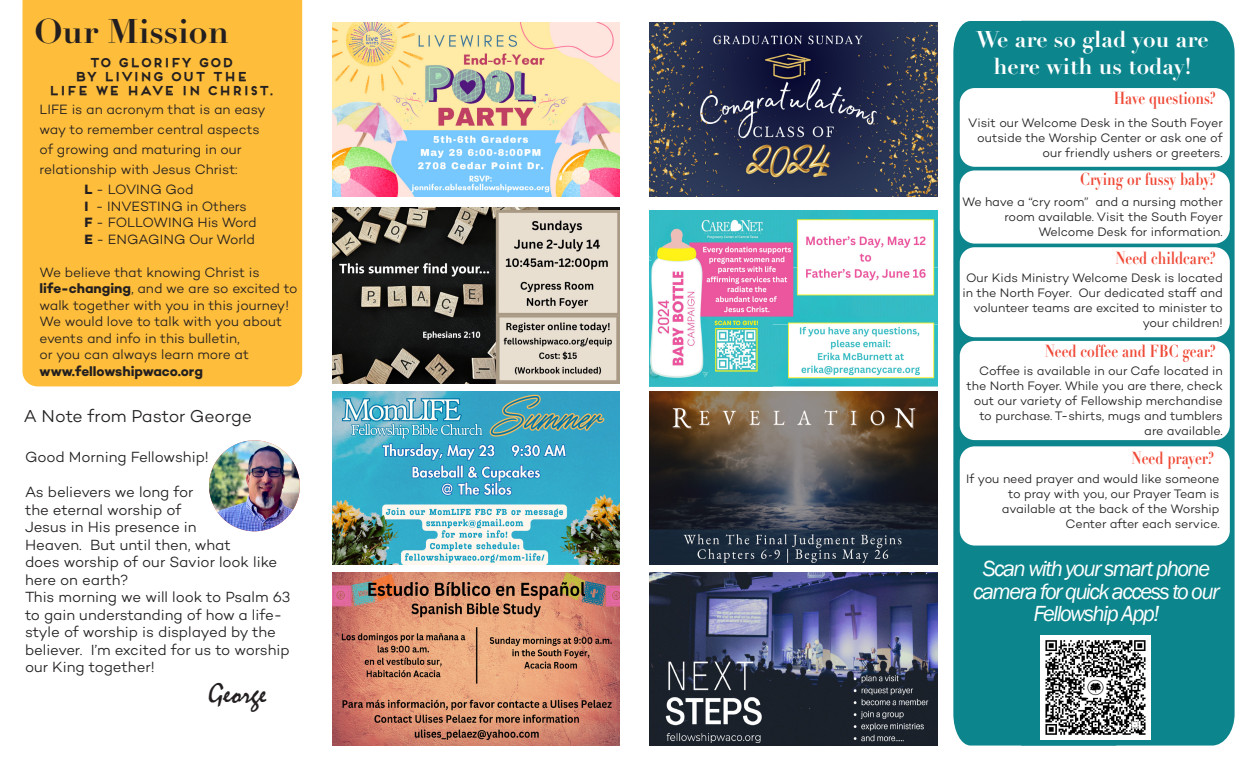
<style>
.page{position:relative;width:1260px;height:765px;background:#fff}
.page>*{position:absolute;margin:0;border:0;box-sizing:border-box;transform-origin:0 0}
.t1{font:700 33.75px "Didot LT Std";color:#231f20}
.t2{font:30px "Mistral";color:#231f20}
.t3{font:italic 22.5px/22.5px "Franklin Gothic";letter-spacing:-.07em;color:#fff;text-align:center}
.t4{font:700 22.5px/26.2px "Didot LT Std";color:#fff;text-align:center}
.t5{font:17.5px "Campton Light DEMO";letter-spacing:-.01em;color:#231f20}
.t6{font:700 17.25px "Didot LT Std";color:#ef4835;scale:.8 1}
.t7{font:15px/17.5px "Campton Light DEMO";letter-spacing:-.005em;color:#231f20}
.t8{font:13.75px/20px "Campton Light DEMO";letter-spacing:-.005em;color:#231f20}
.t9{font:13.75px "Campton Bold DEMO";letter-spacing:-.005em;color:#231f20}
.t10{font:12.5px/15px "Campton Light DEMO";letter-spacing:-.005em;color:#231f20;text-align:right}
.t11{font:700 12.5px "Frontage";letter-spacing:-.05em;color:#231f20}
.s1{font-family:"Campton Bold DEMO"}
</style>
<div class="page">
<div style="left:1116px;top:21px;width:119px;height:725px;background:#0d858c"></div>
<div style="left:22px;top:0;width:280px;height:386px;background:#febd3b"></div>
<img style="left:209px;top:440px;width:91px;height:91px;border-radius:45px">
<div style="left:953px;top:21px;width:163px;height:725px;background:#0d858c"></div>
<div style="left:960px;top:88px;width:270px;height:79px;background:#fff;border-radius:15px"></div>
<div style="left:960px;top:247px;width:270px;height:90px;background:#fff;border-radius:15px"></div>
<div style="left:960px;top:341px;width:270px;height:99px;background:#fff;border-radius:15px"></div>
<div style="left:960px;top:170px;width:270px;height:74px;background:#fff;border-radius:15px"></div>
<div style="left:960px;top:446px;width:270px;height:100px;background:#fff;border-radius:15px"></div>
<img style="left:1040px;top:635px;width:111px;height:105px">
<img style="left:332px;top:208px;width:288px;height:175px">
<img style="left:332px;top:23px;width:288px;height:173px">
<img style="left:332px;top:572px;width:288px;height:174px">
<img style="left:650px;top:211px;width:287px;height:175px">
<img style="left:650px;top:23px;width:287px;height:173px">
<img style="left:650px;top:392px;width:287px;height:173px">
<img style="left:332px;top:392px;width:288px;height:173px">
<img style="left:650px;top:572px;width:287px;height:174px">
<p class="t1" style="left:35px;top:11px;width:196px">Our Mission</p>
<p class="t11" style="left:88px;top:55px;width:146px">TO GLORIFY GOD</p>
<p class="t11" style="left:74px;top:69px;width:176px">BY LIVING OUT THE</p>
<p class="t11" style="left:48px;top:82px;width:227px">LIFE WE HAVE IN CHRIST.</p>
<p class="t8" style="left:40px;top:100px;width:228px">LIFE is an acronym that is an easy way to remember central aspects of growing and maturing in our relationship with Jesus Christ:</p>
<p class="t8" style="left:85px;top:180px;width:111px"><span class="s1">L</span> - LOVING God</p>
<p class="t8" style="left:85px;top:197px;width:164px"><span class="s1">I</span> - INVESTING in Others</p>
<p class="t8" style="left:85px;top:213px;width:174px"><span class="s1">F</span> - FOLLOWING His Word</p>
<p class="t8" style="left:85px;top:230px;width:172px"><span class="s1">E</span> - ENGAGING Our World</p>
<p class="t8" style="left:40px;top:263px;width:222px">We believe that knowing Christ is</p>
<p class="t8" style="left:40px;top:281px;width:259px;line-height:16.5px"><span class="s1">life-changing</span>, and we are so excited to walk together with you in this journey!<br>We would love to talk with you about events and info in this bulletin,</p>
<p class="t8" style="left:40px;top:345px;width:211px">or you can always learn more at</p>
<p class="t9" style="left:40px;top:363px;width:165px">www.fellowshipwaco.org</p>
<p class="t5" style="left:24px;top:407px;width:230px">A Note from Pastor George</p>
<p class="t7" style="left:25px;top:449px;width:185px">Good Morning Fellowship!</p>
<p class="t7" style="left:25px;top:484px;width:254px">As believers we long for<br>the eternal worship of<br>Jesus in His presence in<br>Heaven. But until then, what<br>does worship of our Savior look like here on earth?</p>
<p class="t7" style="left:25px;top:589px;width:267px">This morning we will look to Psalm 63 to gain understanding of how a life&shy;style of worship is displayed by the believer. I’m excited for us to worship our King together!</p>
<p class="t2" style="left:209px;top:676px;width:60px">George</p>
<p class="t4" style="left:976px;top:27px;width:234px">We are so glad you are here with us today!</p>
<p class="t6" style="left:1114px;top:88px;width:130px">Have questions?</p>
<p class="t10" style="left:968px;top:115px;width:256px">Visit our Welcome Desk in the South Foyer outside the Worship Center or ask one of our friendly ushers or greeters.</p>
<p class="t6" style="left:1080px;top:169px;width:171px">Crying or fussy baby?</p>
<p class="t10" style="left:962px;top:195px;width:262px">We have a “cry room” and a nursing mother room available. Visit the South Foyer<br>Welcome Desk for information.</p>
<p class="t6" style="left:1115px;top:248px;width:127px">Need childcare?</p>
<p class="t10" style="left:963px;top:270px;width:262px">Our Kids Ministry Welcome Desk is located in the North Foyer. Our dedicated staff and volunteer teams are excited to minister to your children!</p>
<p class="t10" style="left:967px;top:364px;width:258px">Coffee is available in our Cafe located in the North Foyer. While you are there, check out our variety of Fellowship merchandise to purchase. T-shirts, mugs and tumblers are available.</p>
<p class="t6" style="left:1045px;top:340px;width:216px">Need coffee and FBC gear?</p>
<p class="t6" style="left:1131px;top:447px;width:105px">Need prayer?</p>
<p class="t10" style="left:966px;top:472px;width:255px">If you need prayer and would like someone to pray with you, our Prayer Team is available at the back of the Worship Center after each service.</p>
<p class="t3" style="left:973px;top:558px;width:248px">Scan with your smart phone camera for quick access to our<br>Fellowship App!</p>
</div>
